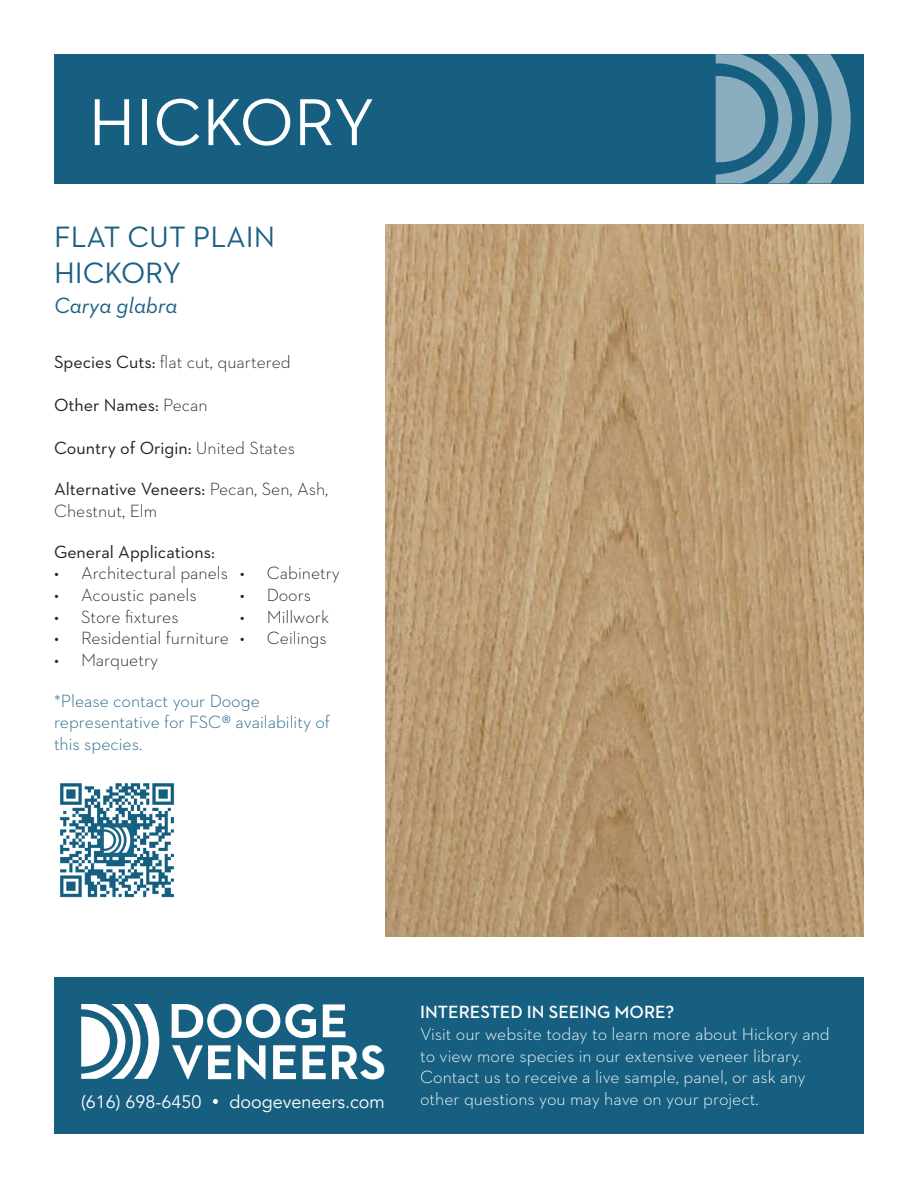
<style>
.page{position:relative;width:918px;height:1188px;background:#fff}
.page>*{position:absolute;margin:0;border:0;box-sizing:border-box;transform-origin:0 0}
.t1{font:67.5px "Neutraface 2 Text";color:#fff}
.t2{font:700 49.2px "Neutraface 2 Text";color:#fff}
.t3{font:30px/36px "Neutraface 2 Text";color:#1a6082}
.t4{font:italic 22.5px "Neutraface 2 Text";color:#1a6082}
.t5{font:300 18px/21.6px "Neutraface 2 Text";color:#231f20}
.t6{font:300 18px/21.6px "Neutraface 2 Text";color:#fff}
.t7{font:300 18px/21.6px "Neutraface 2 Text";color:#1a6082}
.t8{font:18px "Neutraface 2 Text";color:#231f20}
.t9{font:18px "Avenir";color:#fff}
.t10{font:600 18px "Neutraface 2 Text";color:#fff}
.s1{font-weight:400}
.s2{font-weight:300}
</style>
<div class="page">
<div style="left:54px;top:977px;width:810px;height:157px;background:#175f81"></div>
<svg style="left:81px;top:1004px;width:78px;height:75px"></svg>
<svg style="left:172px;top:1003px;width:144px;height:36px"></svg>
<svg style="left:323px;top:1004px;width:22px;height:33px"></svg>
<svg style="left:273px;top:1045px;width:23px;height:34px"></svg>
<svg style="left:303px;top:1045px;width:23px;height:34px"></svg>
<svg style="left:172px;top:1045px;width:59px;height:34px"></svg>
<svg style="left:238px;top:1045px;width:27px;height:34px"></svg>
<svg style="left:332px;top:1045px;width:26px;height:34px"></svg>
<img style="left:386px;top:224px;width:478px;height:713px">
<svg style="left:213px;top:1099px;width:5px;height:5px"></svg>
<div style="left:54px;top:54px;width:810px;height:130px;background:#175f81"></div>
<svg style="left:716px;top:54px;width:135px;height:129px"></svg>
<img style="left:60px;top:783px;width:115px;height:115px">
<p class="t1" style="left:89px;top:80px;width:288px">HICKORY</p>
<p class="t3" style="left:54px;top:219px;width:223px">FLAT CUT PLAIN<br>HICKORY</p>
<p class="t4" style="left:54px;top:292px;width:125px">Carya glabra</p>
<p class="t5" style="left:54px;top:351px;width:238px"><span class="s1">Species Cuts:</span> flat cut, quartered</p>
<p class="t8" style="left:54px;top:394px;width:155px">Other Names: <span class="s2">Pecan</span></p>
<p class="t8" style="left:54px;top:437px;width:243px">Country of Origin: <span class="s2">United States</span></p>
<p class="t5" style="left:54px;top:478px;width:276px"><span class="s1">Alternative Veneers:</span> Pecan, Sen, Ash,<br>Chestnut, Elm</p>
<p class="t8" style="left:54px;top:540px;width:162px">General Applications:</p>
<p class="t5" style="left:54px;top:562px;width:176px">• Architectural panels</p>
<p class="t5" style="left:54px;top:584px;width:144px">• Acoustic panels</p>
<p class="t5" style="left:54px;top:605px;width:126px">• Store fixtures</p>
<p class="t5" style="left:54px;top:627px;width:176px">• Residential furniture</p>
<p class="t5" style="left:54px;top:649px;width:106px">• Marquetry</p>
<p class="t5" style="left:240px;top:562px;width:102px">• Cabinetry</p>
<p class="t5" style="left:240px;top:584px;width:73px">• Doors</p>
<p class="t5" style="left:240px;top:605px;width:91px">• Millwork</p>
<p class="t5" style="left:240px;top:627px;width:89px">• Ceilings</p>
<p class="t7" style="left:54px;top:690px;width:277px">*Please contact your Dooge representative for FSC® availability of this species.</p>
<p class="t2" style="left:360px;top:1031px;width:28px">S</p>
<p class="t9" style="left:81px;top:1091px;width:122px">(616) 698-6450</p>
<p class="t9" style="left:230px;top:1091px;width:157px">doogeveneers.com</p>
<p class="t10" style="left:420px;top:1001px;width:256px">INTERESTED IN SEEING MORE?</p>
<p class="t6" style="left:420px;top:1023px;width:411px">Visit our website today to learn more about Hickory and to view more species in our extensive veneer library.<br>Contact us to receive a live sample, panel, or ask any other questions you may have on your project.</p>
</div>
